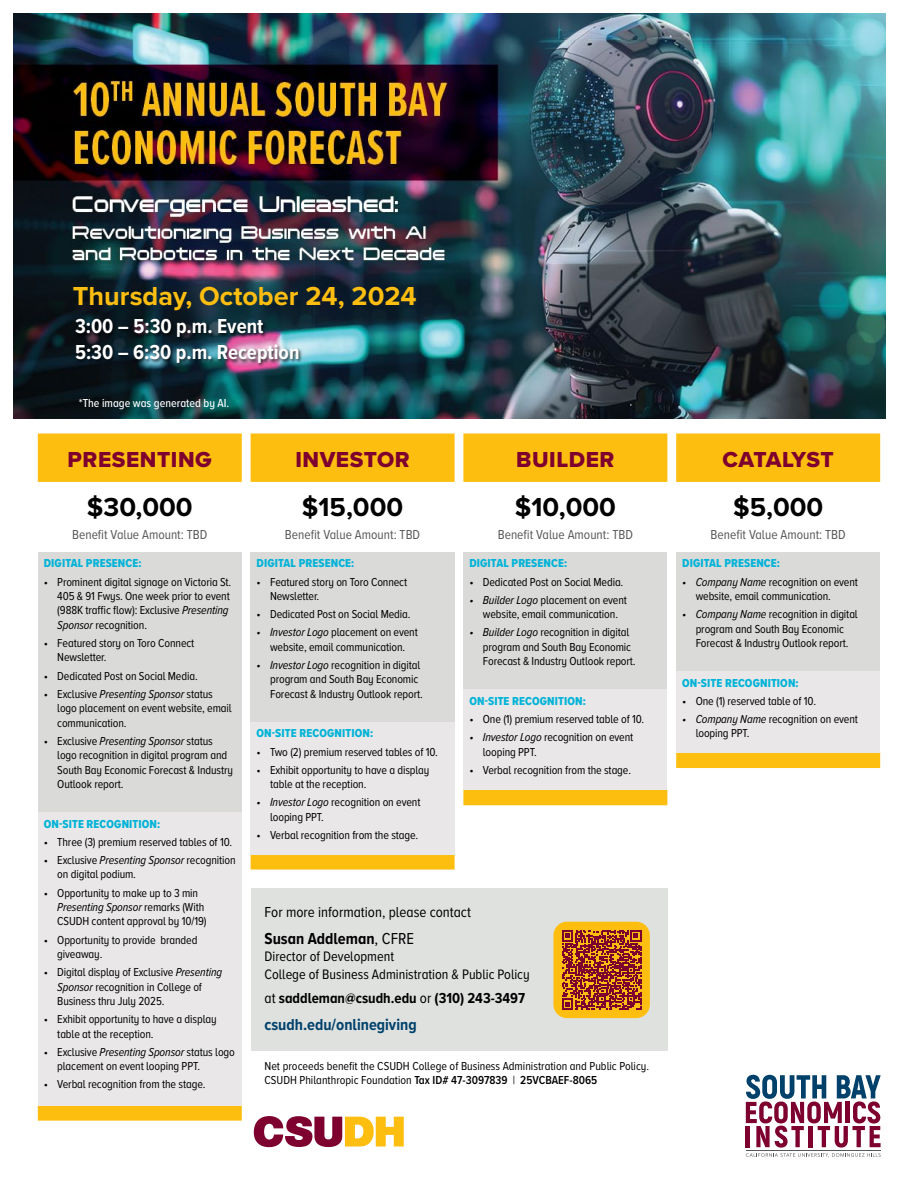
<style>
.page{position:relative;width:918px;height:1188px;background:#fff}
.page>*{position:absolute;margin:0;border:0;box-sizing:border-box;transform-origin:0 0}
.t1{font:700 27px "Proxima Nova A";color:#000}
.t2{font:700 27px "Proxima Nova";color:#febe10}
.t3{font:22.5px "Proxima Nova A Extrabld";letter-spacing:.025em;color:#7d002e}
.t4{font:22.5px "Proxima Nova A Extrabld";letter-spacing:.005em;color:#7d002e}
.t5{font:700 21px/25.2px "Proxima Nova A Cond";color:#fff}
.t6{font:700 16.5px "Proxima Nova A Cond";color:#00416b}
.t7{font:700 16.5px "Proxima Nova A Cond";color:#000}
.t8{font:700 15px "Proxima Nova A Cond";color:#000}
.t9{font:15px "Proxima Nova A Cond";color:#000}
.t10{font:14.25px/18px "Proxima Nova A Cond";color:#000}
.t11{font:13.5px "Proxima Nova A Cond";color:#58595b}
.t12{font:12px/14.4px "Proxima Nova A Cond";letter-spacing:-.01em;color:#000}
.t13{font:12px "Proxima Nova A Cond Extrabld";letter-spacing:.01em;color:#00b3d8}
.t14{font:500 12px "Proxima Nova A Cond";color:#fff}
.s1{font-style:italic}
.s2{font-weight:400}
.s3{font-weight:600}
</style>
<div class="page">
<img style="left:14px;top:14px;width:872px;height:404px">
<svg style="left:254px;top:1116px;width:150px;height:31px"></svg>
<svg style="left:746px;top:1075px;width:135px;height:82px"></svg>
<svg style="left:38px;top:433px;width:204px;height:688px"></svg>
<div style="left:38px;top:552px;width:204px;height:260px;background:#dadad9"></div>
<div style="left:38px;top:812px;width:204px;height:293px;background:#e9e7e7"></div>
<svg style="left:251px;top:433px;width:204px;height:437px"></svg>
<div style="left:251px;top:552px;width:204px;height:170px;background:#dadad9"></div>
<div style="left:251px;top:722px;width:204px;height:132px;background:#e9e7e7"></div>
<svg style="left:463px;top:433px;width:204px;height:372px"></svg>
<div style="left:463px;top:552px;width:204px;height:137px;background:#dadad9"></div>
<div style="left:463px;top:689px;width:204px;height:101px;background:#e9e7e7"></div>
<svg style="left:676px;top:433px;width:204px;height:335px"></svg>
<div style="left:676px;top:552px;width:204px;height:119px;background:#dadad9"></div>
<div style="left:676px;top:671px;width:204px;height:82px;background:#e9e7e7"></div>
<div style="left:251px;top:888px;width:416px;height:162px;background:#dfe1df"></div>
<div style="left:553px;top:922px;width:97px;height:96px;background:#febe10;border-radius:14px"></div>
<svg style="left:562px;top:930px;width:79px;height:80px"></svg>
<div style="left:74px;top:318px;width:229px;height:49px;background:#000;opacity:.75"></div>
<h1 class="t2" style="left:73px;top:280px;width:345px">Thursday, October 24, 2024</h1>
<h3 class="t5" style="left:75px;top:314px;width:226px">3:00 – 5:30 p.m. Event<br>5:30 – 6:30 p.m. Reception</h3>
<p class="t14" style="left:79px;top:396px;width:152px">*The image was generated by AI.</p>
<h2 class="t3" style="left:68px;top:446px;width:146px">PRESENTING</h2>
<h1 class="t1" style="left:87px;top:491px;width:107px">$30,000</h1>
<p class="t11" style="left:72px;top:527px;width:137px">Benefit Value Amount: TBD</p>
<p class="t13" style="left:44px;top:556px;width:99px">DIGITAL PRESENCE:</p>
<p class="t12" style="left:57px;top:575px;width:175px;text-indent:-14px">• Prominent digital signage on Victoria St.<br>405 &amp; 91 Fwys. One week prior to event (988K traffic flow): Exclusive <span class="s1">Presenting Sponsor</span> recognition.</p>
<p class="t12" style="left:57px;top:636px;width:139px;text-indent:-14px">• Featured story on Toro Connect<br>Newsletter.</p>
<p class="t12" style="left:44px;top:669px;width:155px">• Dedicated Post on Social Media.</p>
<p class="t12" style="left:57px;top:687px;width:176px;text-indent:-14px">• Exclusive <span class="s1">Presenting Sponsor</span> status logo placement on event website, email communication.</p>
<p class="t12" style="left:57px;top:734px;width:177px;text-indent:-14px">• Exclusive <span class="s1">Presenting Sponsor</span> status logo recognition in digital program and South Bay Economic Forecast &amp; Industry Outlook report.</p>
<p class="t13" style="left:44px;top:816px;width:118px">ON-SITE RECOGNITION:</p>
<p class="t12" style="left:44px;top:835px;width:190px">• Three (3) premium reserved tables of 10.</p>
<p class="t12" style="left:57px;top:853px;width:180px;text-indent:-14px">• Exclusive <span class="s1">Presenting Sponsor</span> recognition on digital podium.</p>
<p class="t12" style="left:57px;top:886px;width:151px;text-indent:-14px">• Opportunity to make up to 3 min<br><span class="s1">Presenting Sponsor</span> remarks (With<br>CSUDH content approval by 10/19)</p>
<p class="t12" style="left:57px;top:933px;width:142px;text-indent:-14px">• Opportunity to provide branded giveaway.</p>
<p class="t12" style="left:57px;top:965px;width:166px;text-indent:-14px">• Digital display of Exclusive <span class="s1">Presenting<br>Sponsor</span> recognition in College of<br>Business thru July 2025.</p>
<p class="t12" style="left:57px;top:1012px;width:161px;text-indent:-14px">• Exhibit opportunity to have a display table at the reception.</p>
<p class="t12" style="left:57px;top:1045px;width:179px;text-indent:-14px">• Exclusive <span class="s1">Presenting Sponsor</span> status logo placement on event looping PPT.</p>
<p class="t12" style="left:44px;top:1077px;width:163px">• Verbal recognition from the stage.</p>
<h2 class="t3" style="left:295px;top:446px;width:116px">INVESTOR</h2>
<h1 class="t1" style="left:302px;top:491px;width:103px">$15,000</h1>
<p class="t11" style="left:285px;top:527px;width:137px">Benefit Value Amount: TBD</p>
<p class="t13" style="left:257px;top:556px;width:99px">DIGITAL PRESENCE:</p>
<p class="t12" style="left:270px;top:575px;width:139px;text-indent:-14px">• Featured story on Toro Connect<br>Newsletter.</p>
<p class="t12" style="left:257px;top:607px;width:155px">• Dedicated Post on Social Media.</p>
<p class="t12" style="left:257px;top:625px;width:163px;text-align:center"><span class="s1">• Investor Logo</span> placement on event website, email communication.</p>
<p class="t12" style="left:270px;top:658px;width:154px;text-indent:-14px"><span class="s1">• Investor Logo</span> recognition in digital program and South Bay Economic<br>Forecast &amp; Industry Outlook report.</p>
<p class="t13" style="left:257px;top:726px;width:118px">ON-SITE RECOGNITION:</p>
<p class="t12" style="left:257px;top:745px;width:183px">• Two (2) premium reserved tables of 10.</p>
<p class="t12" style="left:270px;top:763px;width:161px;text-indent:-14px">• Exhibit opportunity to have a display table at the reception.</p>
<p class="t12" style="left:270px;top:795px;width:152px;text-indent:-14px"><span class="s1">• Investor Logo</span> recognition on event looping PPT.</p>
<p class="t12" style="left:257px;top:828px;width:163px">• Verbal recognition from the stage.</p>
<h2 class="t3" style="left:516px;top:446px;width:100px">BUILDER</h2>
<h1 class="t1" style="left:515px;top:491px;width:102px">$10,000</h1>
<p class="t11" style="left:498px;top:527px;width:137px">Benefit Value Amount: TBD</p>
<p class="t13" style="left:469px;top:556px;width:99px">DIGITAL PRESENCE:</p>
<p class="t12" style="left:469px;top:575px;width:155px">• Dedicated Post on Social Media.</p>
<p class="t12" style="left:469px;top:593px;width:159px;text-align:center"><span class="s1">• Builder Logo</span> placement on event website, email communication.</p>
<p class="t12" style="left:483px;top:625px;width:154px;text-indent:-14px"><span class="s1">• Builder Logo</span> recognition in digital program and South Bay Economic<br>Forecast &amp; Industry Outlook report.</p>
<p class="t13" style="left:469px;top:694px;width:118px">ON-SITE RECOGNITION:</p>
<p class="t12" style="left:469px;top:712px;width:176px">• One (1) premium reserved table of 10.</p>
<p class="t12" style="left:483px;top:730px;width:152px;text-indent:-14px"><span class="s1">• Investor Logo</span> recognition on event looping PPT.</p>
<p class="t12" style="left:469px;top:763px;width:163px">• Verbal recognition from the stage.</p>
<p class="t9" style="left:265px;top:903px;width:208px">For more information, please contact</p>
<h3 class="t7" style="left:265px;top:928px;width:151px">Susan Addleman<span class="s2">, CFRE</span></h3>
<p class="t10" style="left:265px;top:947px;width:267px">Director of Development<br>College of Business Administration &amp; Public Policy</p>
<p class="t8" style="left:265px;top:990px;width:262px"><span class="s2">at</span> saddleman@csudh.edu <span class="s2">or</span> (310) 243-3497</p>
<h3 class="t6" style="left:265px;top:1015px;width:154px">csudh.edu/onlinegiving</h3>
<p class="t12" style="left:265px;top:1059px;width:386px">Net proceeds benefit the CSUDH College of Business Administration and Public Policy.<br>CSUDH Philanthropic Foundation <span class="s3">Tax ID# 47-3097839</span> | <span class="s3">25VCBAEF-8065</span></p>
<h2 class="t4" style="left:723px;top:446px;width:113px">CATALYST</h2>
<h1 class="t1" style="left:733px;top:491px;width:92px">$5,000</h1>
<p class="t11" style="left:711px;top:527px;width:137px">Benefit Value Amount: TBD</p>
<p class="t13" style="left:682px;top:556px;width:99px">DIGITAL PRESENCE:</p>
<p class="t12" style="left:696px;top:575px;width:164px;text-indent:-14px"><span class="s1">• Company Name</span> recognition on event website, email communication.</p>
<p class="t12" style="left:682px;top:607px;width:177px;text-align:center"><span class="s1">• Company Name</span> recognition in digital program and South Bay Economic<br>Forecast &amp; Industry Outlook report.</p>
<p class="t13" style="left:682px;top:676px;width:118px">ON-SITE RECOGNITION:</p>
<p class="t12" style="left:682px;top:694px;width:135px">• One (1) reserved table of 10.</p>
<p class="t12" style="left:696px;top:712px;width:164px;text-indent:-14px"><span class="s1">• Company Name</span> recognition on event looping PPT.</p>
</div>
